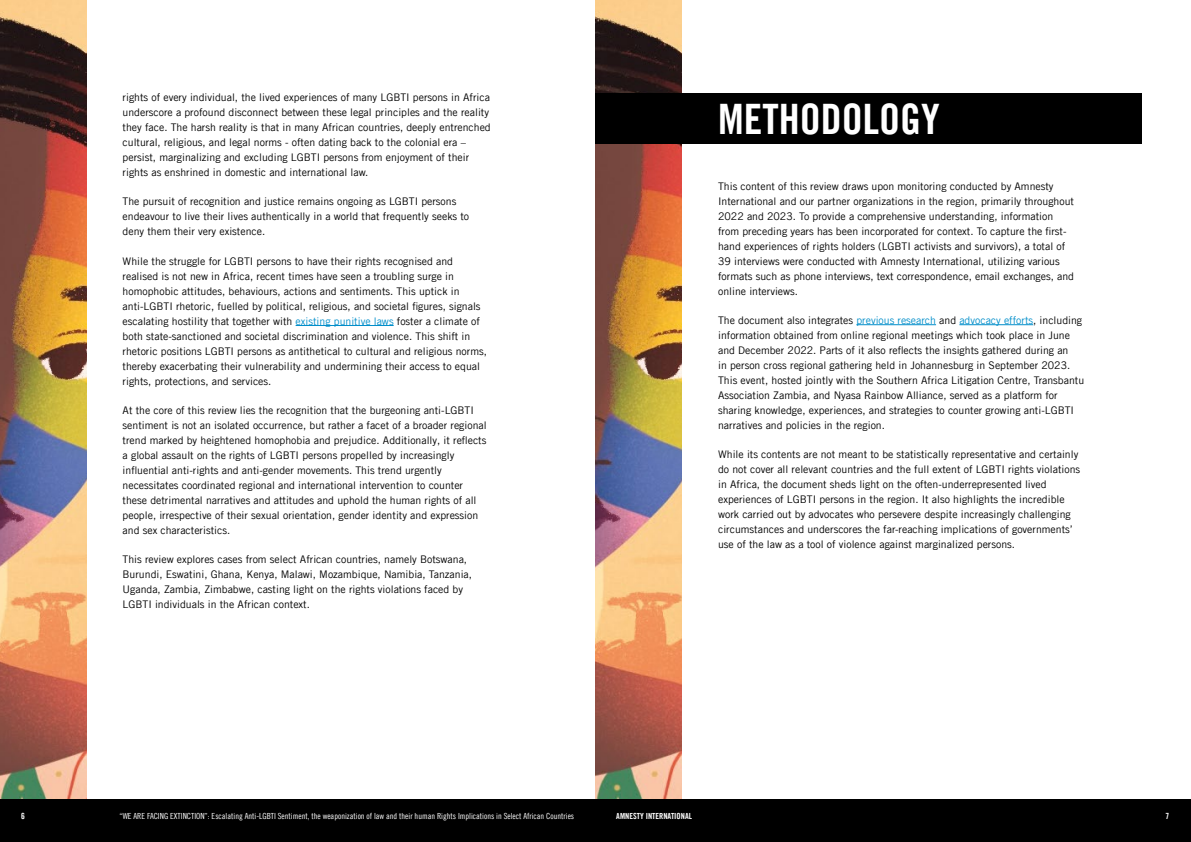
<style>
.page{position:relative;width:1191px;height:842px;background:#fff}
.page>*{position:absolute;margin:0;border:0;box-sizing:border-box;transform-origin:0 0}
.t1{font:42px "Amnesty Trade Gothic Bd Cn 20";color:#fff}
.t2{font:10.5px/15px "Amnesty Trade Gothic";color:#000}
.t3{font:8.5px "Amnesty Trade Gothic Bd Cn 20";color:#fff}
.t4{font:8.4px "Amnesty Trade Gothic Cn 18";color:#fff}
.t5{font:8.4px "Amnesty Trade Gothic Bd Cn 20";color:#fff}
.s1{color:#008eca}
</style>
<div class="page">
<img style="left:595px;top:0;width:87px;height:800px">
<div style="left:595px;top:800px;width:596px;height:42px;background:#000"></div>
<img style="left:0;top:0;width:86px;height:800px">
<div style="left:0;top:800px;width:595px;height:42px;background:#000"></div>
<hr style="left:296px;top:325px;width:98px;height:1px;background:#008eca">
<div style="left:595px;top:94px;width:547px;height:50px;background:#000"></div>
<hr style="left:856px;top:324px;width:80px;height:1px;background:#008eca">
<hr style="left:959px;top:324px;width:74px;height:1px;background:#008eca">
<p class="t2" style="left:123px;top:90px;width:370px">rights of every individual, the lived experiences of many LGBTI persons in Africa underscore a profound disconnect between these legal principles and the reality they face. The harsh reality is that in many African countries, deeply entrenched cultural, religious, and legal norms - often dating back to the colonial era – persist, marginalizing and excluding LGBTI persons from enjoyment of their rights as enshrined in domestic and international law.</p>
<p class="t2" style="left:123px;top:194px;width:348px">The pursuit of recognition and justice remains ongoing as LGBTI persons endeavour to live their lives authentically in a world that frequently seeks to deny them their very existence.</p>
<p class="t2" style="left:123px;top:253px;width:366px">While the struggle for LGBTI persons to have their rights recognised and realised is not new in Africa, recent times have seen a troubling surge in homophobic attitudes, behaviours, actions and sentiments. This uptick in anti-LGBTI rhetoric, fuelled by political, religious, and societal figures, signals escalating hostility that together with <span class="s1">existing punitive laws</span> foster a climate of both state-sanctioned and societal discrimination and violence. This shift in rhetoric positions LGBTI persons as antithetical to cultural and religious norms, thereby exacerbating their vulnerability and undermining their access to equal rights, protections, and services.</p>
<p class="t2" style="left:123px;top:402px;width:365px">At the core of this review lies the recognition that the burgeoning anti-LGBTI sentiment is not an isolated occurrence, but rather a facet of a broader regional trend marked by heightened homophobia and prejudice. Additionally, it reflects a global assault on the rights of LGBTI persons propelled by increasingly influential anti-rights and anti-gender movements. This trend urgently necessitates coordinated regional and international intervention to counter these detrimental narratives and attitudes and uphold the human rights of all people, irrespective of their sexual orientation, gender identity and expression and sex characteristics.</p>
<p class="t2" style="left:123px;top:552px;width:351px">This review explores cases from select African countries, namely Botswana, Burundi, Eswatini, Ghana, Kenya, Malawi, Mozambique, Namibia, Tanzania, Uganda, Zambia, Zimbabwe, casting light on the rights violations faced by LGBTI individuals in the African context.</p>
<h1 class="t1" style="left:718px;top:94px;width:223px">METHODOLOGY</h1>
<p class="t2" style="left:718px;top:178px;width:357px">This content of this review draws upon monitoring conducted by Amnesty International and our partner organizations in the region, primarily throughout 2022 and 2023. To provide a comprehensive understanding, information from preceding years has been incorporated for context. To capture the first&shy;hand experiences of rights holders (LGBTI activists and survivors), a total of 39 interviews were conducted with Amnesty International, utilizing various formats such as phone interviews, text correspondence, email exchanges, and online interviews.</p>
<p class="t2" style="left:718px;top:312px;width:367px">The document also integrates <span class="s1">previous research</span> and <span class="s1">advocacy efforts</span>, including information obtained from online regional meetings which took place in June and December 2022. Parts of it also reflects the insights gathered during an<br>in person cross regional gathering held in Johannesburg in September 2023.<br>This event, hosted jointly with the Southern Africa Litigation Centre, Transbantu Association Zambia, and Nyasa Rainbow Alliance, served as a platform for sharing knowledge, experiences, and strategies to counter growing anti-LGBTI narratives and policies in the region.</p>
<p class="t2" style="left:718px;top:447px;width:363px">While its contents are not meant to be statistically representative and certainly do not cover all relevant countries and the full extent of LGBTI rights violations in Africa, the document sheds light on the often-underrepresented lived experiences of LGBTI persons in the region. It also highlights the incredible work carried out by advocates who persevere despite increasingly challenging circumstances and underscores the far-reaching implications of governments’ use of the law as a tool of violence against marginalized persons.</p>
<p class="t3" style="left:21px;top:811px;width:5px">6</p>
<p class="t4" style="left:120px;top:811px;width:456px">“WE ARE FACING EXTINCTION”: Escalating Anti-LGBTI Sentiment, the weaponization of law and their human Rights Implications in Select African Countries</p>
<p class="t5" style="left:616px;top:811px;width:77px">AMNESTY INTERNATIONAL</p>
<p class="t3" style="left:1165px;top:811px;width:5px">7</p>
</div>
